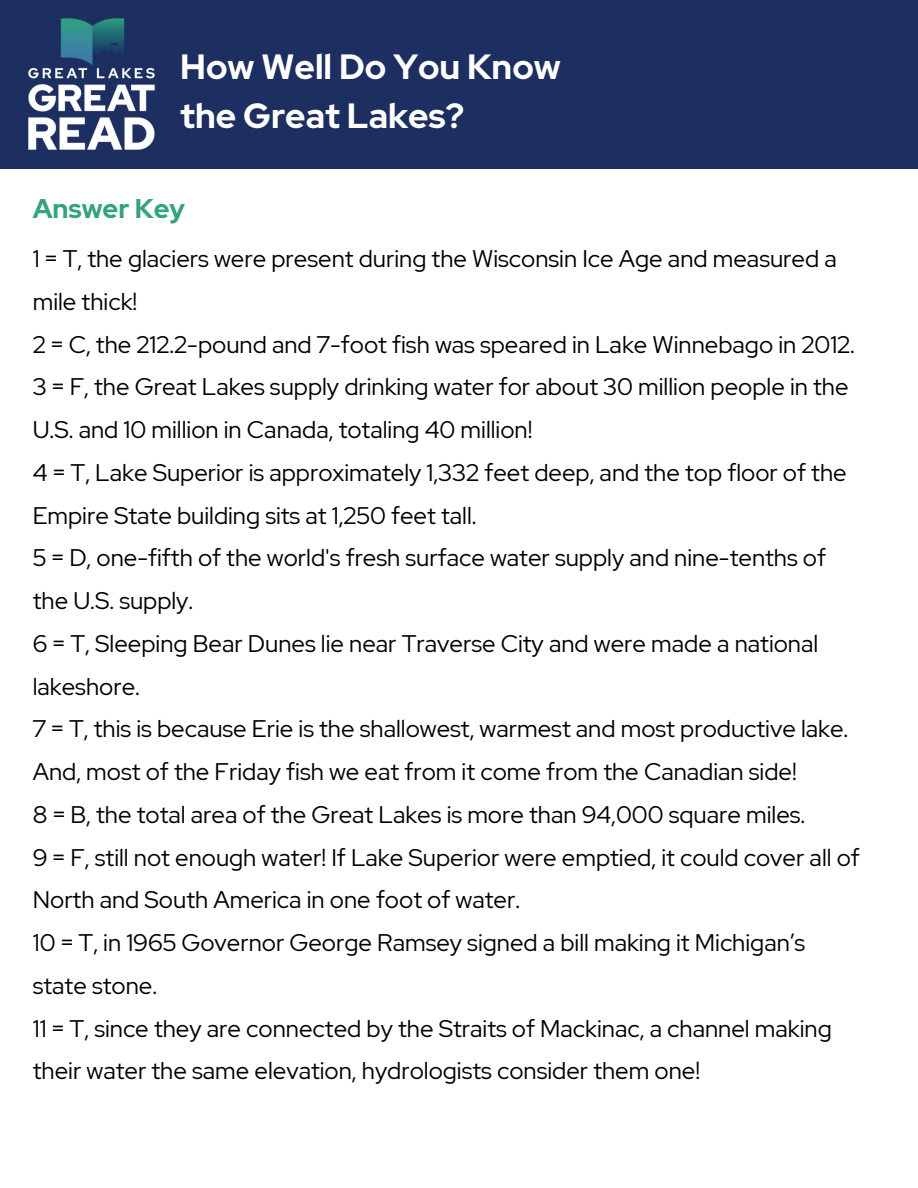
<style>
.page{position:relative;width:918px;height:1188px;background:#fff}
.page>*{position:absolute;margin:0;border:0;box-sizing:border-box;transform-origin:0 0}
.t1{font:700 34.95px/48.3px "Red Hat Display";color:#fff}
.t2{font:700 27px "Red Hat Display";color:#33a27e}
.t3{font:24px/42.8px "Red Hat Display";color:#000}
</style>
<div class="page">
<div style="left:0;top:0;width:918px;height:168px;background:#1d2e61"></div>
<img style="left:3px;top:18px;width:177px;height:151px">
<p class="t1" style="left:180px;top:43px;width:382px">How Well Do You Know the Great Lakes?</p>
<h2 class="t2" style="left:33px;top:190px;width:154px">Answer Key</h2>
<p class="t3" style="left:33px;top:237px;width:806px">1 = T, the glaciers were present during the Wisconsin Ice Age and measured a mile thick!</p>
<p class="t3" style="left:33px;top:323px;width:824px">2 = C, the 212.2-pound and 7-foot fish was speared in Lake Winnebago in 2012.</p>
<p class="t3" style="left:33px;top:366px;width:817px">3 = F, the Great Lakes supply drinking water for about 30 million people in the<br>U.S. and 10 million in Canada, totaling 40 million!</p>
<p class="t3" style="left:33px;top:451px;width:816px">4 = T, Lake Superior is approximately 1,332 feet deep, and the top floor of the<br>Empire State building sits at 1,250 feet tall.</p>
<p class="t3" style="left:33px;top:537px;width:795px">5 = D, one-fifth of the world's fresh surface water supply and nine-tenths of the U.S. supply.</p>
<p class="t3" style="left:33px;top:622px;width:787px">6 = T, Sleeping Bear Dunes lie near Traverse City and were made a national lakeshore.</p>
<p class="t3" style="left:33px;top:708px;width:817px">7 = T, this is because Erie is the shallowest, warmest and most productive lake.<br>And, most of the Friday fish we eat from it come from the Canadian side!</p>
<p class="t3" style="left:33px;top:793px;width:774px">8 = B, the total area of the Great Lakes is more than 94,000 square miles.</p>
<p class="t3" style="left:33px;top:836px;width:829px">9 = F, still not enough water! If Lake Superior were emptied, it could cover all of<br>North and South America in one foot of water.</p>
<p class="t3" style="left:33px;top:921px;width:774px">10 = T, in 1965 Governor George Ramsey signed a bill making it Michigan’s state stone.</p>
<p class="t3" style="left:33px;top:1007px;width:801px">11 = T, since they are connected by the Straits of Mackinac, a channel making their water the same elevation, hydrologists consider them one!</p>
</div>
